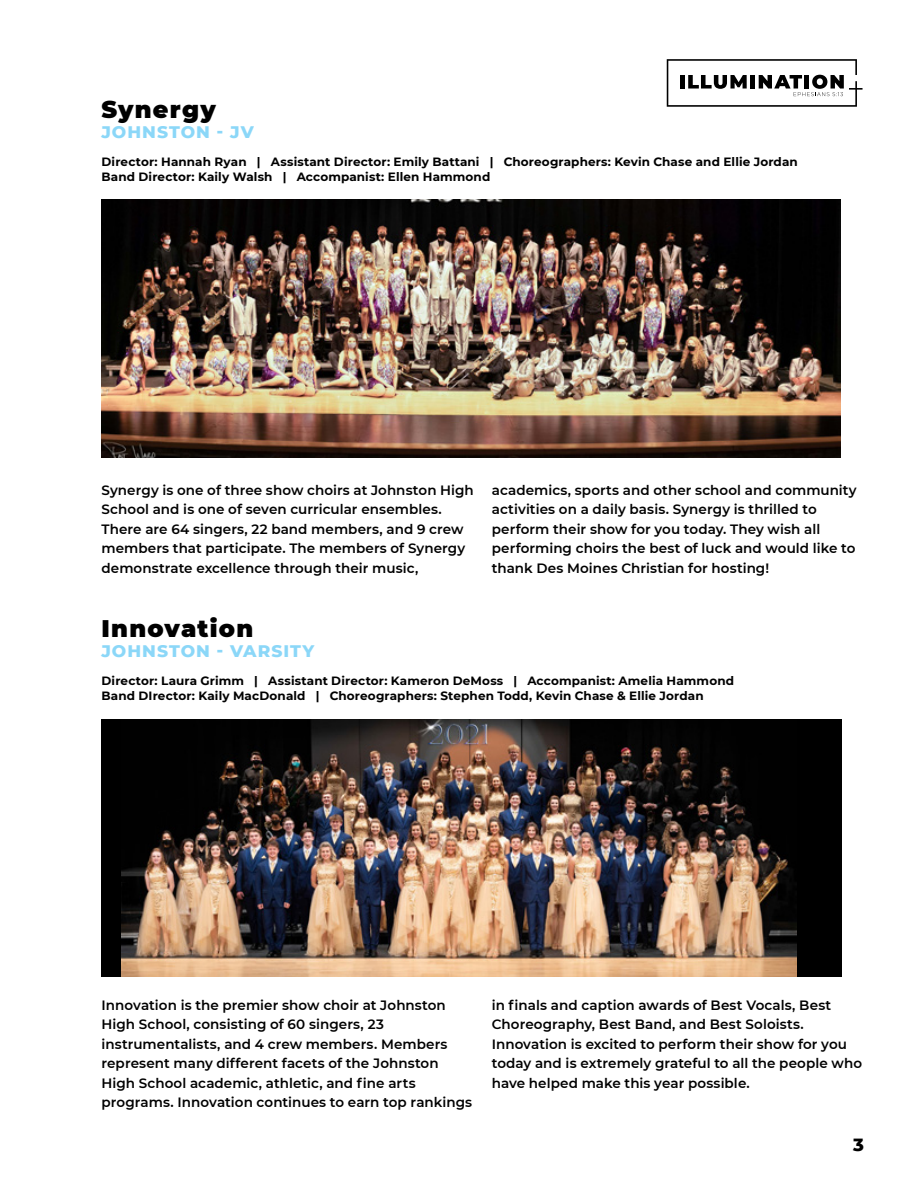
<style>
.page{position:relative;width:918px;height:1188px;background:#fff}
.page>*{position:absolute;margin:0;border:0;box-sizing:border-box;transform-origin:0 0}
.t1{font:900 24px "Montserrat";letter-spacing:.05em;color:#000}
.t2{font:800 18px "Montserrat";color:#000}
.t3{font:800 17.1px "Montserrat";letter-spacing:.06em;color:#8bd7f8}
.t4{font:600 13.5px/19.5px "Montserrat";letter-spacing:.005em;color:#000}
.t5{font:700 12px/14.4px "Montserrat";letter-spacing:.01em;color:#000}
</style>
<div class="page">
<svg style="left:667px;top:59px;width:196px;height:48px"></svg>
<img style="left:102px;top:200px;width:738px;height:257px">
<div style="left:102px;top:719px;width:740px;height:258px;background:#000"></div>
<img style="left:122px;top:719px;width:674px;height:258px">
<h1 class="t1" style="left:102px;top:91px;width:116px">Synergy</h1>
<p class="t3" style="left:102px;top:120px;width:154px">JOHNSTON - JV</p>
<p class="t5" style="left:102px;top:154px;width:698px">Director: Hannah Ryan | Assistant Director: Emily Battani | Choreographers: Kevin Chase and Ellie Jordan<br>Band Director: Kaily Walsh | Accompanist: Ellen Hammond</p>
<p class="t4" style="left:102px;top:479px;width:374px">Synergy is one of three show choirs at Johnston High School and is one of seven curricular ensembles.<br>There are 64 singers, 22 band members, and 9 crew members that participate. The members of Synergy demonstrate excellence through their music,</p>
<p class="t4" style="left:492px;top:479px;width:367px">academics, sports and other school and community activities on a daily basis. Synergy is thrilled to perform their show for you today. They wish all performing choirs the best of luck and would like to thank Des Moines Christian for hosting!</p>
<h1 class="t1" style="left:102px;top:610px;width:153px">Innovation</h1>
<p class="t3" style="left:102px;top:639px;width:214px">JOHNSTON - VARSITY</p>
<p class="t5" style="left:102px;top:673px;width:634px">Director: Laura Grimm | Assistant Director: Kameron DeMoss | Accompanist: Amelia Hammond<br>Band DIrector: Kaily MacDonald | Choreographers: Stephen Todd, Kevin Chase &amp; Ellie Jordan</p>
<p class="t4" style="left:102px;top:995px;width:372px">Innovation is the premier show choir at Johnston High School, consisting of 60 singers, 23 instrumentalists, and 4 crew members. Members represent many different facets of the Johnston High School academic, athletic, and fine arts programs. Innovation continues to earn top rankings</p>
<p class="t4" style="left:492px;top:995px;width:372px">in finals and caption awards of Best Vocals, Best Choreography, Best Band, and Best Soloists.<br>Innovation is excited to perform their show for you today and is extremely grateful to all the people who have helped make this year possible.</p>
<h2 class="t2" style="left:853px;top:1132px;width:12px">3</h2>
</div>
